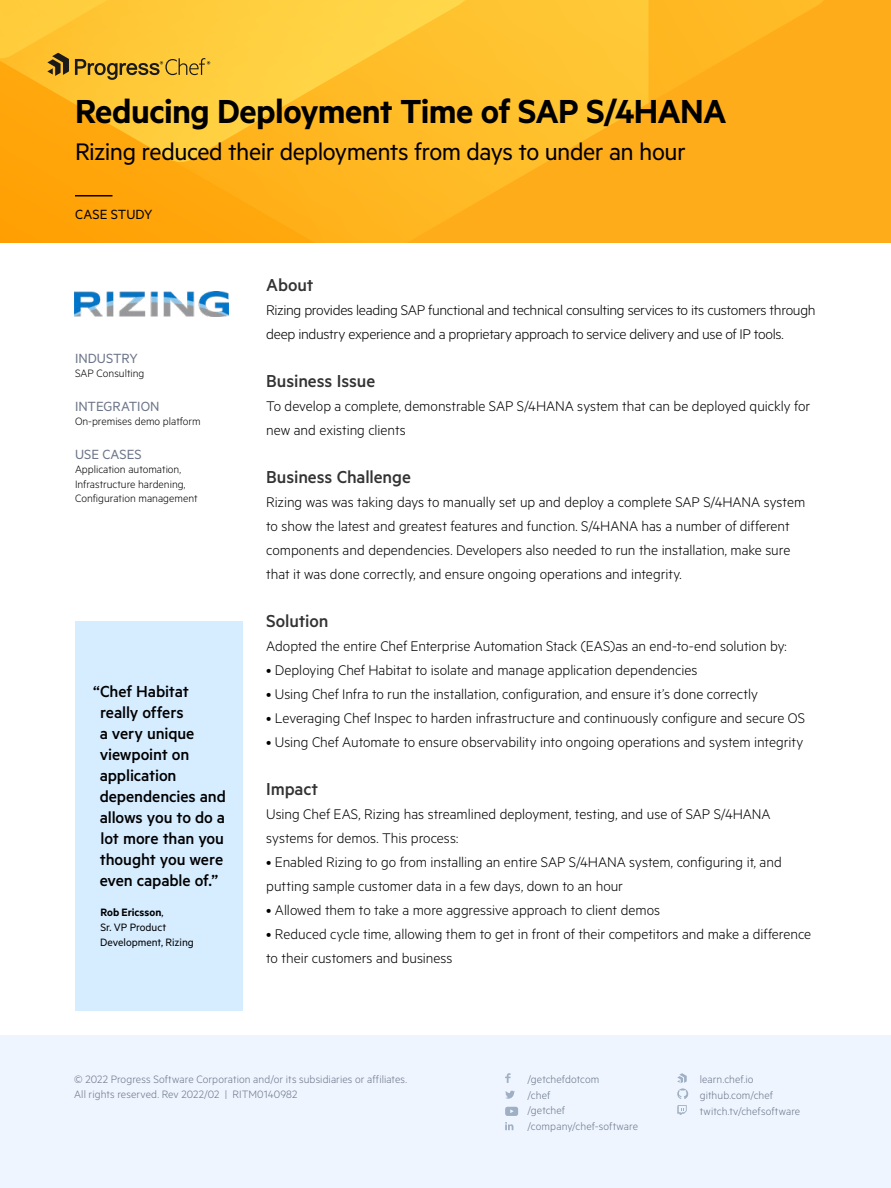
<style>
.page{position:relative;width:891px;height:1188px;background:#fff}
.page>*{position:absolute;margin:0;border:0;box-sizing:border-box;transform-origin:0 0}
.t1{font:600 37.5px "Metric";letter-spacing:-.02em;color:#000}
.t2{font:27px "Metric";letter-spacing:-.02em;color:#000}
.t3{font:500 19.5px "Metric";letter-spacing:-.005em;color:#333}
.t4{font:500 18px/21px "Metric";letter-spacing:-.005em;color:#000}
.t5{font:300 15.75px/24px "Metric";letter-spacing:-.005em;color:#000}
.t6{font:15px "Metric";color:#6c7589}
.t7{font:15px "Metric";color:#000}
.t8{font:300 12px/15.8px "Metric";letter-spacing:.005em;color:#6c7589}
.t9{font:300 12px/14.4px "Metric";color:#000}
.t10{font:300 12px/15.8px "Metric";letter-spacing:.005em;color:#6c768a}
.t11{font:12px/15px "Metric";color:#000}
.s1{font-weight:600}
</style>
<div class="page">
<div style="left:0;top:0;width:891px;height:243px;background:#ffac1a"></div>
<svg style="left:649px;top:0;width:174px;height:83px"></svg>
<svg style="left:0;top:0;width:649px;height:243px"></svg>
<svg style="left:0;top:0;width:464px;height:162px"></svg>
<svg style="left:0;top:0;width:210px;height:80px;background:#f1bd34"></svg>
<hr style="left:75px;top:195px;width:37px;height:1px;background:#000">
<img style="left:75px;top:291px;width:154px;height:25px">
<div style="left:75px;top:621px;width:167px;height:390px;background:#d6ecff"></div>
<div style="left:0;top:1035px;width:891px;height:153px;background:#eef5ff"></div>
<svg style="left:505px;top:1073px;width:6px;height:10px"></svg>
<svg style="left:505px;top:1091px;width:10px;height:8px"></svg>
<svg style="left:505px;top:1107px;width:13px;height:9px"></svg>
<svg style="left:505px;top:1122px;width:8px;height:8px"></svg>
<svg style="left:677px;top:1073px;width:11px;height:26px"></svg>
<svg style="left:677px;top:1105px;width:10px;height:10px"></svg>
<h1 class="t1" style="left:75px;top:89px;width:653px">Reducing Deployment Time of SAP S/4HANA</h1>
<h2 class="t2" style="left:75px;top:136px;width:612px">Rizing reduced their deployments from days to under an hour</h2>
<p class="t7" style="left:75px;top:206px;width:79px">CASE STUDY</p>
<p class="t6" style="left:75px;top:350px;width:64px">INDUSTRY</p>
<p class="t9" style="left:75px;top:366px;width:71px">SAP Consulting</p>
<p class="t6" style="left:75px;top:398px;width:86px">INTEGRATION</p>
<p class="t9" style="left:75px;top:414px;width:127px">On-premises demo platform</p>
<p class="t6" style="left:75px;top:446px;width:68px">USE CASES</p>
<p class="t9" style="left:75px;top:462px;width:124px">Application automation,<br>Infrastructure hardening,<br>Configuration management</p>
<p class="t4" style="left:100px;top:681px;width:128px;text-indent:-6px">“Chef Habitat really offers<br>a very unique viewpoint on application dependencies and allows you to do a lot more than you thought you were even capable of.”</p>
<p class="t11" style="left:100px;top:905px;width:95px"><span class="s1">Rob Ericsson</span>,<br>Sr. VP Product<br>Development, Rizing</p>
<p class="t3" style="left:266px;top:274px;width:49px">About</p>
<p class="t5" style="left:266px;top:297px;width:551px">Rizing provides leading SAP functional and technical consulting services to its customers through deep industry experience and a proprietary approach to service delivery and use of IP tools.</p>
<p class="t3" style="left:266px;top:370px;width:110px">Business Issue</p>
<p class="t5" style="left:266px;top:393px;width:545px">To develop a complete, demonstrable SAP S/4HANA system that can be deployed quickly for new and existing clients</p>
<p class="t3" style="left:266px;top:466px;width:146px">Business Challenge</p>
<p class="t5" style="left:266px;top:489px;width:541px">Rizing was was taking days to manually set up and deploy a complete SAP S/4HANA system to show the latest and greatest features and function. S/4HANA has a number of different components and dependencies. Developers also needed to run the installation, make sure that it was done correctly, and ensure ongoing operations and integrity.</p>
<p class="t3" style="left:266px;top:610px;width:64px">Solution</p>
<p class="t5" style="left:266px;top:633px;width:522px">Adopted the entire Chef Enterprise Automation Stack (EAS)as an end-to-end solution by:</p>
<p class="t5" style="left:266px;top:657px;width:433px">• Deploying Chef Habitat to isolate and manage application dependencies</p>
<p class="t5" style="left:266px;top:681px;width:493px">• Using Chef Infra to run the installation, configuration, and ensure it’s done correctly</p>
<p class="t5" style="left:266px;top:705px;width:540px">• Leveraging Chef Inspec to harden infrastructure and continuously configure and secure OS</p>
<p class="t5" style="left:266px;top:729px;width:538px">• Using Chef Automate to ensure observability into ongoing operations and system integrity</p>
<p class="t3" style="left:266px;top:778px;width:53px">Impact</p>
<p class="t5" style="left:266px;top:801px;width:506px">Using Chef EAS, Rizing has streamlined deployment, testing, and use of SAP S/4HANA systems for demos. This process:</p>
<p class="t5" style="left:266px;top:849px;width:517px">• Enabled Rizing to go from installing an entire SAP S/4HANA system, configuring it, and putting sample customer data in a few days, down to an hour</p>
<p class="t5" style="left:266px;top:897px;width:395px">• Allowed them to take a more aggressive approach to client demos</p>
<p class="t5" style="left:266px;top:921px;width:547px">• Reduced cycle time, allowing them to get in front of their competitors and make a difference to their customers and business</p>
<p class="t8" style="left:74px;top:1070px;width:334px">© 2022 Progress Software Corporation and/or its subsidiaries or affiliates.<br>All rights reserved. Rev 2022/02 | RITM0140982</p>
<p class="t10" style="left:528px;top:1071px;width:112px">/getchefdotcom<br>/chef<br>/getchef /company/chef-software</p>
<p class="t10" style="left:700px;top:1071px;width:102px">learn.chef.io github.com/chef twitch.tv/chefsoftware</p>
</div>
